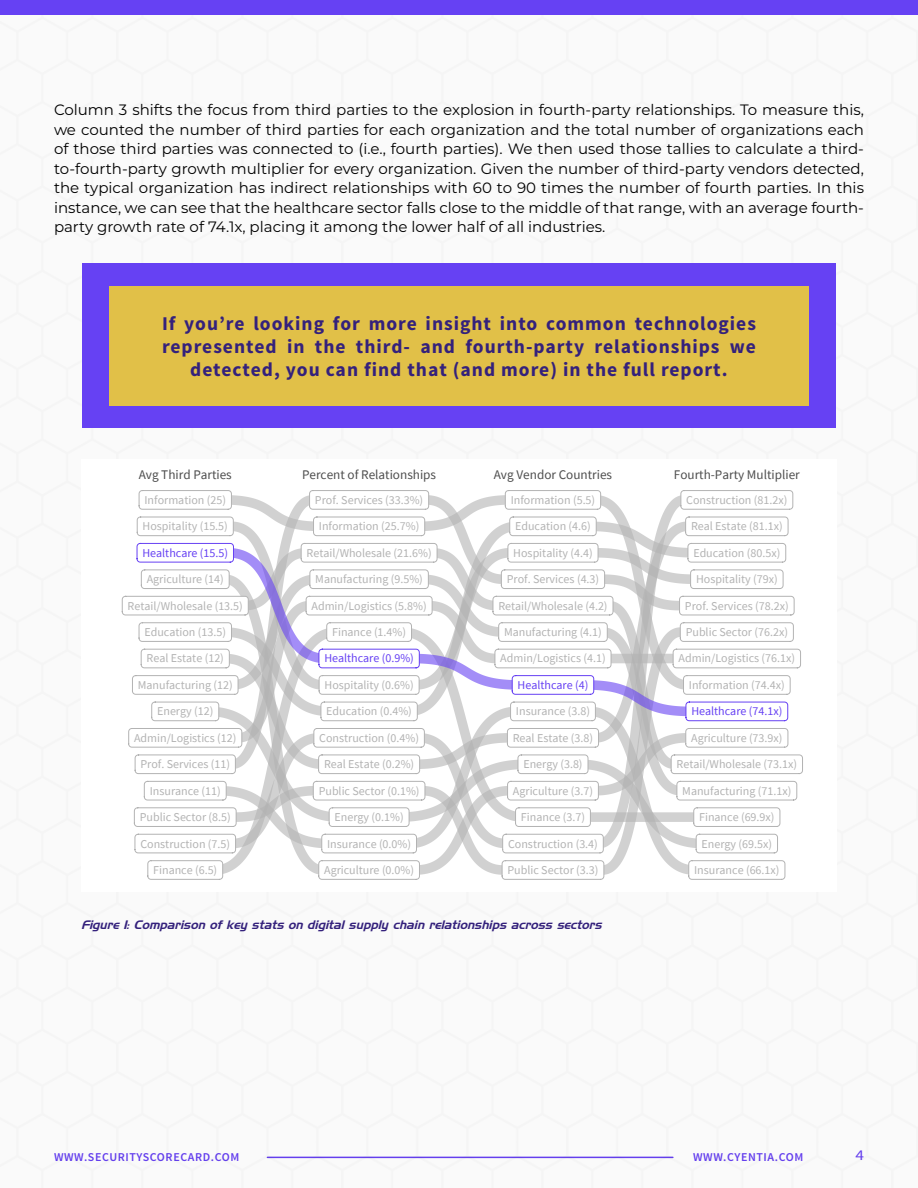
<style>
.page{position:relative;width:918px;height:1188px;background:#fff}
.page>*{position:absolute;margin:0;border:0;box-sizing:border-box;transform-origin:0 0}
.Paragraph_Style_2{font:700 19.5px/23.4px "Source Sans Pro";letter-spacing:.05em;color:#34217c;text-align:center}
.Body{font:15px/19.5px "Montserrat";color:#000;text-align:justify}
.t1{font:15px "Source Sans Pro";color:#6641f3;scale:1.15 1}
.t2{font:13.2px "Source Sans Pro";color:#4d4d4d}
.t3{font:12px "Source Sans Pro";color:#b3b3b3}
.Figures{font:italic 12px "Handel Gothic";color:#34217c}
.t4{font:12px "Source Sans Pro";color:#6641f3}
.t5{font:600 12px "Source Sans Pro";letter-spacing:.05em;color:#6641f3}
</style>
<div class="page">
<div style="left:0;top:0;width:918px;height:15px;background:#6641f3"></div>
<hr style="left:267px;top:1157px;width:406px;height:1px;background:#6641f3">
<div style="left:82px;top:263px;width:754px;height:165px;background:#6641f3"></div>
<div style="left:109px;top:286px;width:700px;height:119px;background:#e1c048"></div>
<svg style="left:121px;top:490px;width:682px;height:390px"></svg>
<p class="Body" style="left:54px;top:99px;width:812px">Column 3 shifts the focus from third parties to the explosion in fourth-party relationships. To measure this, we counted the number of third parties for each organization and the total number of organizations each of those third parties was connected to (i.e., fourth parties). We then used those tallies to calculate a third&shy;to-fourth-party growth multiplier for every organization. Given the number of third-party vendors detected, the typical organization has indirect relationships with 60 to 90 times the number of fourth parties. In this instance, we can see that the healthcare sector falls close to the middle of that range, with an average fourth&shy;party growth rate of 74.1x, placing it among the lower half of all industries.</p>
<p class="Paragraph_Style_2" style="left:162px;top:312px;width:596px">If you’re looking for more insight into common technologies represented in the third- and fourth-party relationships we detected, you can find that (and more) in the full report.</p>
<p class="t2" style="left:139px;top:467px;width:95px">Avg Third Parties</p>
<p class="t2" style="left:302px;top:467px;width:136px">Percent of Relationships</p>
<p class="t2" style="left:494px;top:467px;width:120px">Avg Vendor Countries</p>
<p class="t2" style="left:674px;top:467px;width:128px">Fourth-Party Multiplier</p>
<p class="t3" style="left:144px;top:492px;width:83px">Information (25)</p>
<p class="t3" style="left:315px;top:492px;width:110px">Prof. Services (33.3%)</p>
<p class="t3" style="left:511px;top:492px;width:86px">Information (5.5)</p>
<p class="t3" style="left:686px;top:492px;width:103px">Construction (81.2x)</p>
<p class="t3" style="left:143px;top:519px;width:87px">Hospitality (15.5)</p>
<p class="t3" style="left:319px;top:519px;width:102px">Information (25.7%)</p>
<p class="t3" style="left:515px;top:519px;width:77px">Education (4.6)</p>
<p class="t3" style="left:691px;top:519px;width:93px">Real Estate (81.1x)</p>
<p class="t4" style="left:142px;top:545px;width:87px">Healthcare (15.5)</p>
<p class="t3" style="left:307px;top:545px;width:127px">Retail/Wholesale (21.6%)</p>
<p class="t3" style="left:513px;top:545px;width:81px">Hospitality (4.4)</p>
<p class="t3" style="left:693px;top:545px;width:89px">Education (80.5x)</p>
<p class="t3" style="left:147px;top:572px;width:79px">Agriculture (14)</p>
<p class="t3" style="left:315px;top:572px;width:109px">Manufacturing (9.5%)</p>
<p class="t3" style="left:507px;top:572px;width:94px">Prof. Services (4.3)</p>
<p class="t3" style="left:696px;top:572px;width:83px">Hospitality (79x)</p>
<p class="t3" style="left:128px;top:598px;width:117px">Retail/Wholesale (13.5)</p>
<p class="t3" style="left:312px;top:598px;width:117px">Admin/Logistics (5.8%)</p>
<p class="t3" style="left:498px;top:598px;width:111px">Retail/Wholesale (4.2)</p>
<p class="t3" style="left:685px;top:598px;width:105px">Prof. Services (78.2x)</p>
<p class="t3" style="left:144px;top:624px;width:83px">Education (13.5)</p>
<p class="t3" style="left:332px;top:624px;width:75px">Finance (1.4%)</p>
<p class="t3" style="left:504px;top:624px;width:99px">Manufacturing (4.1)</p>
<p class="t3" style="left:686px;top:624px;width:104px">Public Sector (76.2x)</p>
<p class="t3" style="left:147px;top:651px;width:79px">Real Estate (12)</p>
<p class="t4" style="left:324px;top:651px;width:91px">Healthcare (0.9%)</p>
<p class="t3" style="left:500px;top:651px;width:107px">Admin/Logistics (4.1)</p>
<p class="t3" style="left:679px;top:651px;width:118px">Admin/Logistics (76.1x)</p>
<p class="t3" style="left:138px;top:677px;width:96px">Manufacturing (12)</p>
<p class="t3" style="left:325px;top:677px;width:91px">Hospitality (0.6%)</p>
<p class="t4" style="left:518px;top:677px;width:72px">Healthcare (4)</p>
<p class="t3" style="left:689px;top:677px;width:97px">Information (74.4x)</p>
<p class="t3" style="left:157px;top:704px;width:58px">Energy (12)</p>
<p class="t3" style="left:326px;top:704px;width:87px">Education (0.4%)</p>
<p class="t3" style="left:516px;top:704px;width:76px">Insurance (3.8)</p>
<p class="t4" style="left:691px;top:704px;width:93px">Healthcare (74.1x)</p>
<p class="t3" style="left:134px;top:730px;width:104px">Admin/Logistics (12)</p>
<p class="t3" style="left:319px;top:730px;width:101px">Construction (0.4%)</p>
<p class="t3" style="left:513px;top:730px;width:82px">Real Estate (3.8)</p>
<p class="t3" style="left:691px;top:730px;width:93px">Agriculture (73.9x)</p>
<p class="t3" style="left:141px;top:757px;width:91px">Prof. Services (11)</p>
<p class="t3" style="left:324px;top:757px;width:92px">Real Estate (0.2%)</p>
<p class="t3" style="left:523px;top:757px;width:61px">Energy (3.8)</p>
<p class="t3" style="left:677px;top:757px;width:122px">Retail/Wholesale (73.1x)</p>
<p class="t3" style="left:150px;top:783px;width:73px">Insurance (11)</p>
<p class="t3" style="left:319px;top:783px;width:102px">Public Sector (0.1%)</p>
<p class="t3" style="left:513px;top:783px;width:82px">Agriculture (3.7)</p>
<p class="t3" style="left:682px;top:783px;width:111px">Manufacturing (71.1x)</p>
<p class="t3" style="left:140px;top:809px;width:92px">Public Sector (8.5)</p>
<p class="t3" style="left:335px;top:809px;width:71px">Energy (0.1%)</p>
<p class="t3" style="left:521px;top:809px;width:66px">Finance (3.7)</p>
<p class="t3" style="left:699px;top:809px;width:77px">Finance (69.9x)</p>
<p class="t3" style="left:140px;top:836px;width:91px">Construction (7.5)</p>
<p class="t3" style="left:327px;top:836px;width:85px">Insurance (0.0%)</p>
<p class="t3" style="left:508px;top:836px;width:91px">Construction (3.4)</p>
<p class="t3" style="left:702px;top:836px;width:72px">Energy (69.5x)</p>
<p class="t3" style="left:153px;top:862px;width:66px">Finance (6.5)</p>
<p class="t3" style="left:324px;top:862px;width:91px">Agriculture (0.0%)</p>
<p class="t3" style="left:507px;top:862px;width:92px">Public Sector (3.3)</p>
<p class="t3" style="left:694px;top:862px;width:87px">Insurance (66.1x)</p>
<p class="Figures" style="left:81px;top:919px;width:525px">Figure 1: Comparison of key stats on digital supply chain relationships across sectors</p>
<p class="t5" style="left:54px;top:1149px;width:187px">WWW.SECURITYSCORECARD.COM</p>
<p class="t5" style="left:693px;top:1150px;width:112px">WWW.CYENTIA.COM</p>
<p class="t1" style="left:855px;top:1146px;width:9px">4</p>
</div>
